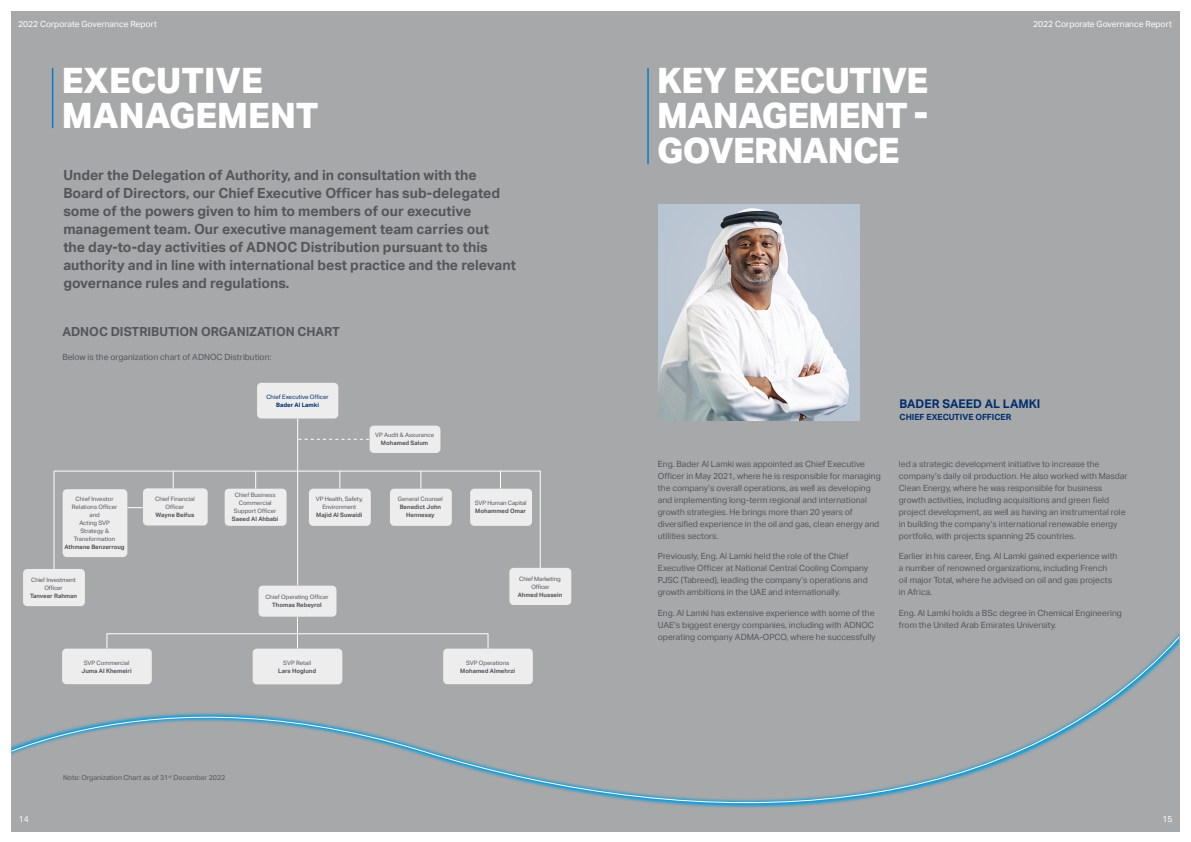
<style>
.page{position:relative;width:1191px;height:842px;background:#fff}
.page>*{position:absolute;margin:0;border:0;box-sizing:border-box;transform-origin:0 0}
.Page_title{font:800 35px/35px "ADNOC Sans";letter-spacing:-.02em;color:#fff;text-align:justify}
.Page_title-2{font:800 35px/35px "ADNOC Sans";color:#fff}
.high_light_text{font:700 14px/18px "ADNOC Sans";color:#54565a}
.Body_Titles{font:700 12.5px "ADNOC Sans";color:#54565a}
.Body_Text{font:700 12px "ADNOC Sans";color:#002e6d}
.Body_Text-2{font:8.5px/12px "ADNOC Sans";color:#54565a}
.t1{font:8.5px "ADNOC Sans";color:#fff}
.Body_Text-3{font:700 8.5px "ADNOC Sans";color:#002e6d}
.Notes{font:7px "ADNOC Sans";color:#54565a}
.organization_chart{font:6px/8px "ADNOC Sans";color:#54565a;text-align:center}
.organization_chart-2{font:700 6px/8px "ADNOC Sans";color:#54565a;text-align:center}
.organization_chart-3{font:6px/8px "ADNOC Sans";letter-spacing:-.02em;color:#54565a;text-align:center}
.organization_chart-4{font:6px "ADNOC Sans";color:#002e6d}
.organization_chart-5{font:700 6px "ADNOC Sans";color:#002e6d}
</style>
<div class="page">
<div style="left:11px;top:11px;width:1168px;height:821px;background:#a7a8a9"></div>
<hr style="left:52px;top:68px;width:1px;height:60px;background:#0077c8">
<hr style="left:647px;top:68px;width:1px;height:96px;background:#0077c8">
<svg style="left:55px;top:471px;width:486px;height:98px"></svg>
<svg style="left:298px;top:439px;width:71px;height:1px"></svg>
<hr style="left:297px;top:418px;width:1px;height:167px;background:#fff">
<div style="left:258px;top:586px;width:78px;height:31px;background:#ededed;border-radius:4px"></div>
<div style="left:369px;top:426px;width:71px;height:27px;background:#ededed;border-radius:4px"></div>
<div style="left:63px;top:489px;width:64px;height:68px;background:#ededed;border-radius:4px"></div>
<div style="left:257px;top:383px;width:81px;height:35px;background:#ededed;border-radius:4px"></div>
<hr style="left:54px;top:471px;width:1px;height:99px;background:#fff">
<svg style="left:339px;top:471px;width:1px;height:18px"></svg>
<svg style="left:127px;top:507px;width:16px;height:1px"></svg>
<svg style="left:420px;top:471px;width:1px;height:18px"></svg>
<svg style="left:500px;top:471px;width:1px;height:18px"></svg>
<svg style="left:255px;top:471px;width:1px;height:18px"></svg>
<svg style="left:173px;top:471px;width:1px;height:17px"></svg>
<div style="left:390px;top:489px;width:62px;height:37px;background:#ededed;border-radius:4px"></div>
<div style="left:309px;top:489px;width:62px;height:37px;background:#ededed;border-radius:4px"></div>
<div style="left:470px;top:489px;width:62px;height:37px;background:#ededed;border-radius:4px"></div>
<div style="left:509px;top:568px;width:62px;height:37px;background:#ededed;border-radius:4px"></div>
<div style="left:23px;top:569px;width:62px;height:37px;background:#ededed;border-radius:4px"></div>
<div style="left:143px;top:488px;width:65px;height:37px;background:#ededed;border-radius:4px"></div>
<div style="left:225px;top:489px;width:61px;height:37px;background:#ededed;border-radius:4px"></div>
<img style="left:659px;top:204px;width:200px;height:217px">
<svg style="left:11px;top:614px;width:1168px;height:194px"></svg>
<p class="t1" style="left:18px;top:19px;width:140px">2022 Corporate Governance Report</p>
<p class="t1" style="left:1033px;top:19px;width:140px">2022 Corporate Governance Report</p>
<p class="Page_title-2" style="left:62px;top:64px;width:258px">EXECUTIVE<br>MANAGEMENT</p>
<p class="Page_title" style="left:657px;top:64px;width:273px">KEY EXECUTIVE MANAGEMENT - GOVERNANCE</p>
<p class="high_light_text" style="left:63px;top:166px;width:454px">Under the Delegation of Authority, and in consultation with the Board of Directors, our Chief Executive Officer has sub-delegated some of the powers given to him to members of our executive management team. Our executive management team carries out<br>the day-to-day activities of ADNOC Distribution pursuant to this authority and in line with international best practice and the relevant governance rules and regulations.</p>
<p class="Body_Titles" style="left:62px;top:324px;width:279px">ADNOC DISTRIBUTION ORGANIZATION CHART</p>
<p class="Body_Text-2" style="left:62px;top:351px;width:211px">Below is the organization chart of ADNOC Distribution:</p>
<p class="organization_chart-4" style="left:266px;top:393px;width:64px">Chief Executive Officer</p>
<p class="organization_chart-5" style="left:276px;top:401px;width:44px">Bader Al Lamki</p>
<p class="Body_Text" style="left:899px;top:397px;width:142px">BADER SAEED AL LAMKI</p>
<p class="Body_Text-3" style="left:899px;top:412px;width:113px">CHIEF EXECUTIVE OFFICER</p>
<p class="organization_chart" style="left:375px;top:431px;width:61px">VP Audit &amp; Assurance</p>
<p class="organization_chart-2" style="left:381px;top:439px;width:49px">Mohamed Salum</p>
<p class="organization_chart" style="left:76px;top:495px;width:40px">Chief Investor</p>
<p class="organization_chart" style="left:72px;top:503px;width:47px">Relations Officer</p>
<p class="organization_chart" style="left:90px;top:511px;width:12px">and</p>
<p class="organization_chart" style="left:79px;top:519px;width:32px;text-align:left">Acting SVP<br>Strategy &amp;</p>
<p class="organization_chart" style="left:74px;top:535px;width:43px">Transformation</p>
<p class="organization_chart-2" style="left:65px;top:543px;width:62px">Athmane Benzerroug</p>
<p class="organization_chart-3" style="left:31px;top:576px;width:46px">Chief Investment<br>Officer</p>
<p class="organization_chart-2" style="left:30px;top:592px;width:49px">Tanveer Rahman</p>
<p class="organization_chart" style="left:155px;top:495px;width:41px">Chief Financial<br>Officer</p>
<p class="organization_chart-2" style="left:156px;top:511px;width:40px">Wayne Beifus</p>
<p class="organization_chart" style="left:235px;top:491px;width:42px">Chief Business</p>
<p class="organization_chart" style="left:234px;top:499px;width:44px">Commercial<br>Support Officer</p>
<p class="organization_chart-2" style="left:232px;top:515px;width:48px">Saeed Al Ahbabi</p>
<p class="organization_chart" style="left:316px;top:495px;width:49px">VP Health, Safety,<br>Environment</p>
<p class="organization_chart-2" style="left:316px;top:511px;width:48px">Majid Al Suwaidi</p>
<p class="organization_chart" style="left:265px;top:593px;width:65px">Chief Operating Officer</p>
<p class="organization_chart-2" style="left:272px;top:601px;width:51px">Thomas Rebeyrol</p>
<p class="organization_chart" style="left:398px;top:495px;width:47px">General Counsel</p>
<p class="organization_chart-2" style="left:400px;top:503px;width:43px">Benedict John<br>Hennessy</p>
<p class="organization_chart" style="left:475px;top:499px;width:53px">SVP Human Capital</p>
<p class="organization_chart-2" style="left:475px;top:507px;width:52px">Mohammed Omar</p>
<p class="organization_chart-3" style="left:519px;top:574px;width:43px">Chief Marketing<br>Officer</p>
<p class="organization_chart-2" style="left:517px;top:590px;width:46px">Ahmed Hussein</p>
<p class="Body_Text-2" style="left:658px;top:458px;width:224px">Eng. Bader Al Lamki was appointed as Chief Executive Officer in May 2021, where he is responsible for managing the company’s overall operations, as well as developing and implementing long-term regional and international growth strategies. He brings more than 20 years of diversified experience in the oil and gas, clean energy and utilities sectors.</p>
<p class="Body_Text-2" style="left:658px;top:550px;width:212px">Previously, Eng. Al Lamki held the role of the Chief Executive Officer at National Central Cooling Company PJSC (Tabreed), leading the company’s operations and growth ambitions in the UAE and internationally.</p>
<p class="Body_Text-2" style="left:658px;top:607px;width:219px">Eng. Al Lamki has extensive experience with some of the<br>UAE’s biggest energy companies, including with ADNOC operating company ADMA-OPCO, where he successfully</p>
<p class="Body_Text-2" style="left:899px;top:458px;width:230px">led a strategic development initiative to increase the company’s daily oil production. He also worked with Masdar Clean Energy, where he was responsible for business growth activities, including acquisitions and green field project development, as well as having an instrumental role in building the company’s international renewable energy portfolio, with projects spanning 25 countries.</p>
<p class="Body_Text-2" style="left:899px;top:550px;width:220px">Earlier in his career, Eng. Al Lamki gained experience with a number of renowned organizations, including French oil major Total, where he advised on oil and gas projects in Africa.</p>
<p class="Body_Text-2" style="left:899px;top:607px;width:224px">Eng. Al Lamki holds a BSc degree in Chemical Engineering from the United Arab Emirates University.</p>
<p class="organization_chart" style="left:84px;top:658px;width:47px">SVP Commercial</p>
<p class="organization_chart-2" style="left:82px;top:666px;width:52px">Juma Al Khemeiri</p>
<p class="organization_chart" style="left:283px;top:658px;width:29px">SVP Retail</p>
<p class="organization_chart-2" style="left:278px;top:666px;width:40px">Lars Hoglund</p>
<p class="organization_chart" style="left:466px;top:658px;width:45px">SVP Operations</p>
<p class="organization_chart-2" style="left:460px;top:666px;width:56px">Mohamed Almehrzi</p>
<p class="Notes" style="left:63px;top:773px;width:164px">Note: Organization Chart as of 31<sup>st</sup> December 2022</p>
<p class="t1" style="left:19px;top:814px;width:12px">14</p>
<p class="t1" style="left:1162px;top:814px;width:12px">15</p>
</div>
